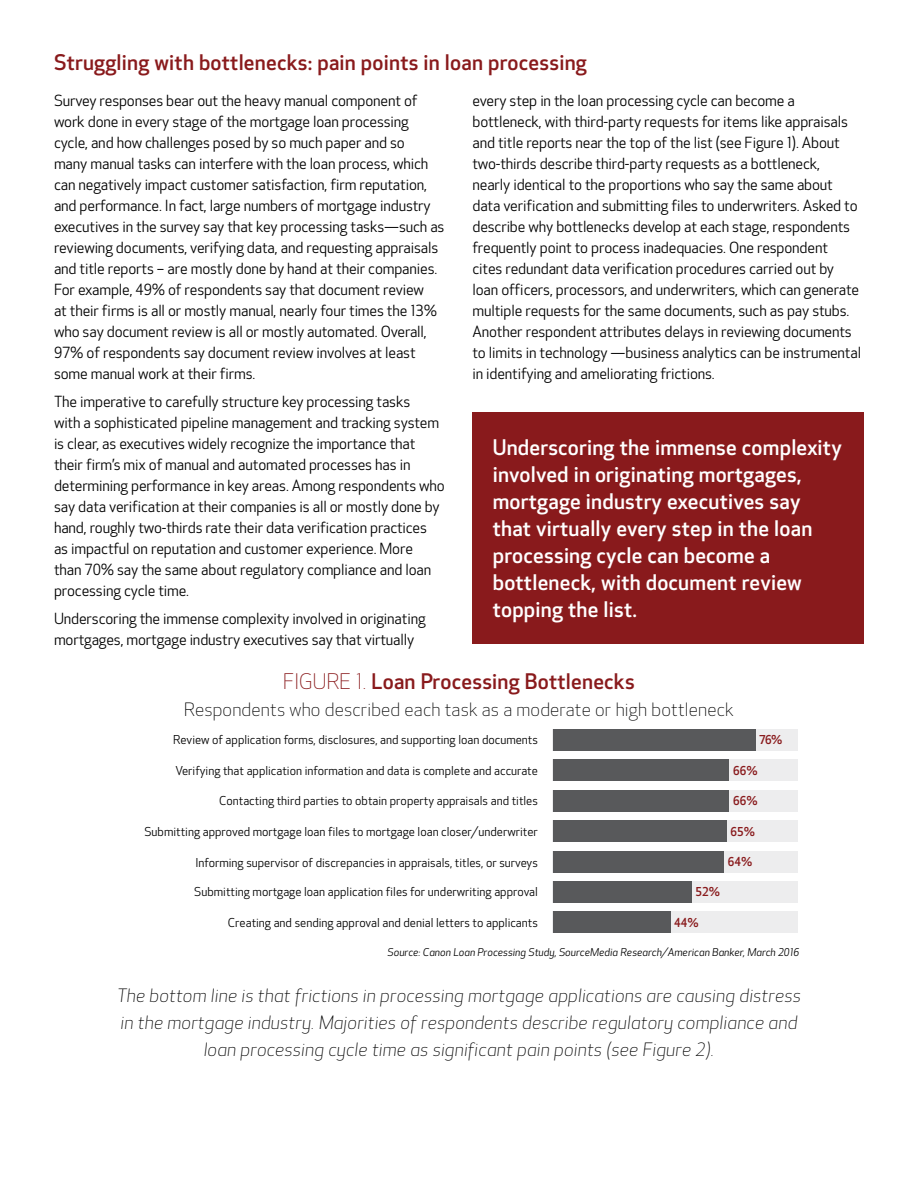
<style>
.page{position:relative;width:918px;height:1188px;background:#fff}
.page>*{position:absolute;margin:0;border:0;box-sizing:border-box;transform-origin:0 0}
.t1{font:500 21px/27px "Optic Sans 301";letter-spacing:.01em;color:#fff}
.t2{font:500 21px "Optic Sans 301";letter-spacing:.01em;color:#891a1c}
.t3{font:italic 300 18px/27px "Optic Sans 102";letter-spacing:.01em;color:#000;text-align:center}
.t4{font:300 18px "Optic Sans 101";letter-spacing:.01em;color:#000}
.t5{font:15px/21px "Optic Sans 201";letter-spacing:-.01em;color:#000}
.t6{font:12px "Optic Sans 201";color:#000}
.t7{font:500 12px "Optic Sans 301";color:#891a1c}
.t8{font:italic 10.5px "Optic Sans 202";color:#000}
.s1{font-family:"Optic Sans 101";font-weight:300}
</style>
<div class="page">
<div style="left:472px;top:412px;width:392px;height:232px;background:#891a1c"></div>
<div style="left:553px;top:911px;width:245px;height:22px;background:#ededee"></div>
<div style="left:553px;top:881px;width:245px;height:22px;background:#ededee"></div>
<div style="left:553px;top:851px;width:245px;height:22px;background:#ededee"></div>
<div style="left:553px;top:820px;width:245px;height:22px;background:#ededee"></div>
<div style="left:553px;top:790px;width:245px;height:22px;background:#ededee"></div>
<div style="left:553px;top:759px;width:245px;height:22px;background:#ededee"></div>
<div style="left:553px;top:729px;width:245px;height:22px;background:#ededee"></div>
<div style="left:553px;top:729px;width:202px;height:22px;background:#58595b"></div>
<div style="left:553px;top:759px;width:176px;height:22px;background:#58595b"></div>
<div style="left:553px;top:790px;width:176px;height:22px;background:#58595b"></div>
<div style="left:553px;top:820px;width:173px;height:22px;background:#58595b"></div>
<div style="left:553px;top:851px;width:170px;height:22px;background:#58595b"></div>
<div style="left:553px;top:881px;width:138px;height:22px;background:#58595b"></div>
<div style="left:553px;top:911px;width:117px;height:22px;background:#58595b"></div>
<h1 class="t2" style="left:54px;top:50px;width:534px">Struggling with bottlenecks: pain points in loan processing</h1>
<p class="t5" style="left:54px;top:91px;width:392px">Survey responses bear out the heavy manual component of work done in every stage of the mortgage loan processing cycle, and how challenges posed by so much paper and so<br>many manual tasks can interfere with the loan process, which can negatively impact customer satisfaction, firm reputation, and performance. In fact, large numbers of mortgage industry executives in the survey say that key processing tasks—such as reviewing documents, verifying data, and requesting appraisals and title reports – are mostly done by hand at their companies.<br>For example, 49% of respondents say that document review<br>at their firms is all or mostly manual, nearly four times the 13% who say document review is all or mostly automated. Overall, 97% of respondents say document review involves at least some manual work at their firms.</p>
<p class="t5" style="left:54px;top:392px;width:392px">The imperative to carefully structure key processing tasks<br>with a sophisticated pipeline management and tracking system is clear, as executives widely recognize the importance that their firm’s mix of manual and automated processes has in determining performance in key areas. Among respondents who say data verification at their companies is all or mostly done by hand, roughly two-thirds rate their data verification practices as impactful on reputation and customer experience. More<br>than 70% say the same about regulatory compliance and loan processing cycle time.</p>
<p class="t5" style="left:54px;top:608px;width:373px">Underscoring the immense complexity involved in originating mortgages, mortgage industry executives say that virtually</p>
<p class="t5" style="left:472px;top:91px;width:390px">every step in the loan processing cycle can become a bottleneck, with third-party requests for items like appraisals and title reports near the top of the list (see Figure 1). About two-thirds describe third-party requests as a bottleneck, nearly identical to the proportions who say the same about data verification and submitting files to underwriters. Asked to describe why bottlenecks develop at each stage, respondents frequently point to process inadequacies. One respondent cites redundant data verification procedures carried out by loan officers, processors, and underwriters, which can generate multiple requests for the same documents, such as pay stubs.<br>Another respondent attributes delays in reviewing documents to limits in technology —business analytics can be instrumental in identifying and ameliorating frictions.</p>
<h1 class="t1" style="left:493px;top:434px;width:351px">Underscoring the immense complexity involved in originating mortgages, mortgage industry executives say that virtually every step in the loan processing cycle can become a bottleneck, with document review topping the list.</h1>
<h1 class="t2" style="left:283px;top:669px;width:353px"><span class="s1">FIGURE 1.</span> Loan Processing Bottlenecks</h1>
<p class="t4" style="left:184px;top:699px;width:551px">Respondents who described each task as a moderate or high bottleneck</p>
<p class="t7" style="left:759px;top:733px;width:25px">76%</p>
<p class="t6" style="left:173px;top:733px;width:366px">Review of application forms, disclosures, and supporting loan documents</p>
<p class="t6" style="left:175px;top:764px;width:364px">Verifying that application information and data is complete and accurate</p>
<p class="t6" style="left:219px;top:794px;width:320px">Contacting third parties to obtain property appraisals and titles</p>
<p class="t6" style="left:145px;top:825px;width:395px">Submitting approved mortgage loan files to mortgage loan closer/underwriter</p>
<p class="t6" style="left:195px;top:855px;width:344px">Informing supervisor of discrepancies in appraisals, titles, or surveys</p>
<p class="t6" style="left:194px;top:885px;width:345px">Submitting mortgage loan application files for underwriting approval</p>
<p class="t6" style="left:228px;top:916px;width:312px">Creating and sending approval and denial letters to applicants</p>
<p class="t8" style="left:388px;top:946px;width:413px">Source: Canon Loan Processing Study, SourceMedia Research/American Banker, March 2016</p>
<p class="t3" style="left:117px;top:982px;width:685px">The bottom line is that frictions in processing mortgage applications are causing distress in the mortgage industry. Majorities of respondents describe regulatory compliance and loan processing cycle time as significant pain points (see Figure 2).</p>
<p class="t7" style="left:733px;top:764px;width:26px">66%</p>
<p class="t7" style="left:733px;top:794px;width:26px">66%</p>
<p class="t7" style="left:730px;top:824px;width:26px">65%</p>
<p class="t7" style="left:728px;top:855px;width:26px">64%</p>
<p class="t7" style="left:696px;top:885px;width:26px">52%</p>
<p class="t7" style="left:674px;top:916px;width:26px">44%</p>
</div>
